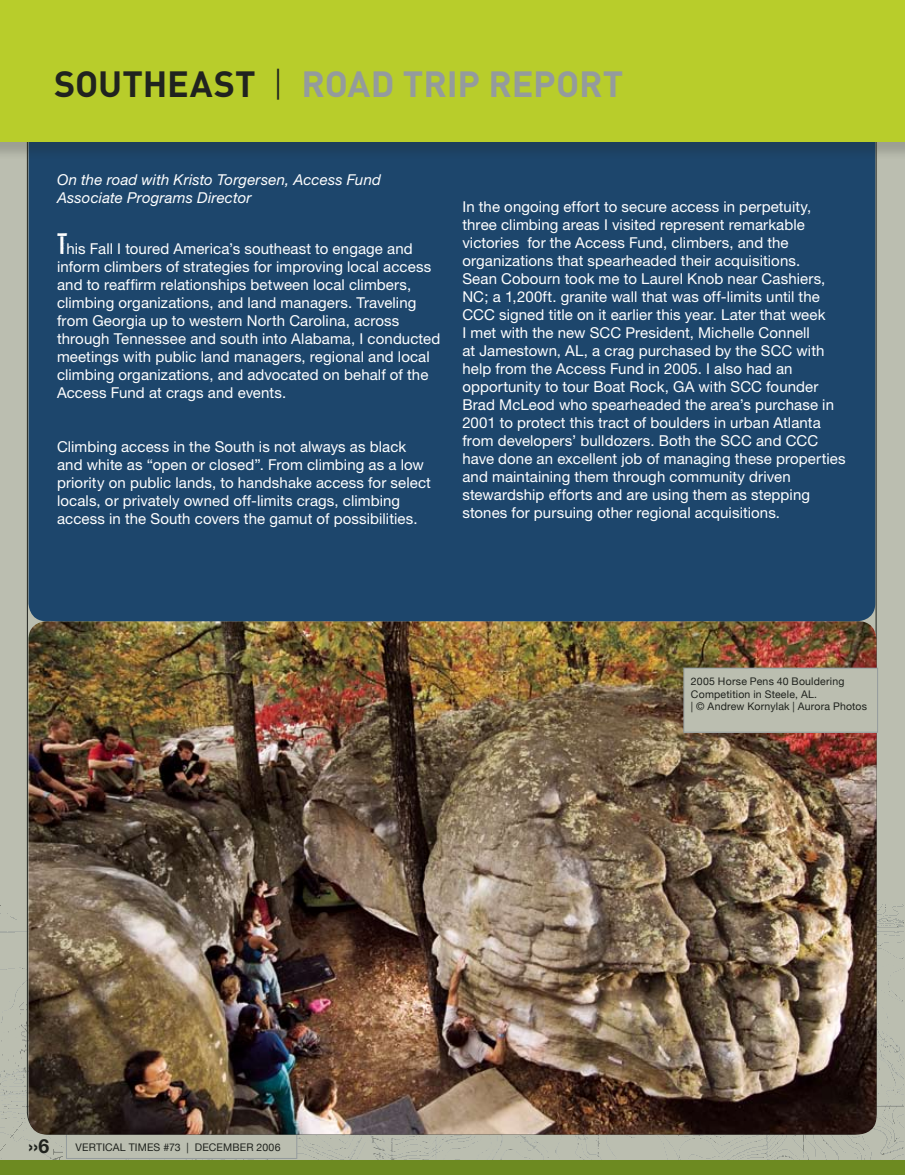
<style>
.page{position:relative;width:905px;height:1175px;background:#fff}
.page>*{position:absolute;margin:0;border:0;box-sizing:border-box;transform-origin:0 0}
.t1{font:700 36px "DIN";letter-spacing:-.005em;color:#949b9d}
.t2{font:700 19.5px "Helvetica Neue";color:#1f221d}
.t3{font:15px/18px "Helvetica Neue";letter-spacing:.005em;color:#fff}
.t4{font:italic 15px/18px "Helvetica Neue";letter-spacing:.01em;color:#fff}
.t5{font:10.5px/12.6px "Helvetica Neue";letter-spacing:.02em;color:#1f221d}
.s1{color:#20231f}
.s2{font-weight:300;color:#20231f}
.s3{font-family:"Dirty Ego";font-size:27px}
</style>
<div class="page">
<div style="left:0;top:0;width:902px;height:1174px;background:#bbbeb0"></div>
<hr style="left:902px;top:0;width:2px;height:1174px;background:#bbbeb0">
<img style="left:0;top:904px;width:903px;height:256px">
<div style="left:66px;top:1133px;width:231px;height:25px;background:#bbbeb0"></div>
<div style="left:66px;top:1133px;width:231px;height:25px;border:1px solid #949b9d"></div>
<div style="left:0;top:1160px;width:904px;height:14px;background:#6d8a21"></div>
<hr style="left:904px;top:0;width:1px;height:1174px;background:#bbbeb0">
<svg style="left:904px;top:1160px;width:1px;height:14px"></svg>
<img style="left:28px;top:621px;width:848px;height:513px;border-radius:18px">
<div style="left:28px;top:108px;width:847px;height:513px;background:#1d466c;border-radius:18px"></div>
<div style="left:0;top:0;width:904px;height:160px;background:#1f221d;opacity:.2"></div>
<div style="left:0;top:0;width:904px;height:141px;background:#b8cd2b"></div>
<div style="left:683px;top:668px;width:194px;height:64px;background:#bbbeb0"></div>
<div style="left:683px;top:668px;width:195px;height:64px;border:1px solid #949b9d"></div>
<h1 class="t1" style="left:54px;top:61px;width:570px"><span class="s1">SOUTHEAST</span> <span class="s2">|</span> ROAD TRIP REPORT</h1>
<p class="t4" style="left:57px;top:171px;width:325px">On the road with Kristo Torgersen, Access Fund<br>Associate Programs Director</p>
<p class="t3" style="left:57px;top:239px;width:385px"><span class="s3">T</span>his Fall I toured America’s southeast to engage and inform climbers of strategies for improving local access and to reaffirm relationships between local climbers, climbing organizations, and land managers. Traveling from Georgia up to western North Carolina, across through Tennessee and south into Alabama, I conducted meetings with public land managers, regional and local climbing organizations, and advocated on behalf of the Access Fund at crags and events.</p>
<p class="t3" style="left:57px;top:437px;width:375px">Climbing access in the South is not always as black and white as “open or closed”. From climbing as a low priority on public lands, to handshake access for select locals, or privately owned off-limits crags, climbing access in the South covers the gamut of possibilities.</p>
<p class="t3" style="left:462px;top:197px;width:385px">In the ongoing effort to secure access in perpetuity, three climbing areas I visited represent remarkable victories for the Access Fund, climbers, and the organizations that spearheaded their acquisitions.<br>Sean Cobourn took me to Laurel Knob near Cashiers, NC; a 1,200ft. granite wall that was off-limits until the CCC signed title on it earlier this year. Later that week<br>I met with the new SCC President, Michelle Connell<br>at Jamestown, AL, a crag purchased by the SCC with help from the Access Fund in 2005. I also had an opportunity to tour Boat Rock, GA with SCC founder Brad McLeod who spearheaded the area’s purchase in 2001 to protect this tract of boulders in urban Atlanta from developers’ bulldozers. Both the SCC and CCC have done an excellent job of managing these properties and maintaining them through community driven stewardship efforts and are using them as stepping stones for pursuing other regional acquisitions.</p>
<p class="t5" style="left:691px;top:675px;width:177px">2005 Horse Pens 40 Bouldering<br>Competition in Steele, AL.<br>| © Andrew Kornylak | Aurora Photos</p>
<h2 class="t2" style="left:29px;top:1134px;width:11px">››</h2>
<p class="t5" style="left:76px;top:1140px;width:206px">VERTICAL TIMES #73 | DECEMBER 2006</p>
</div>
